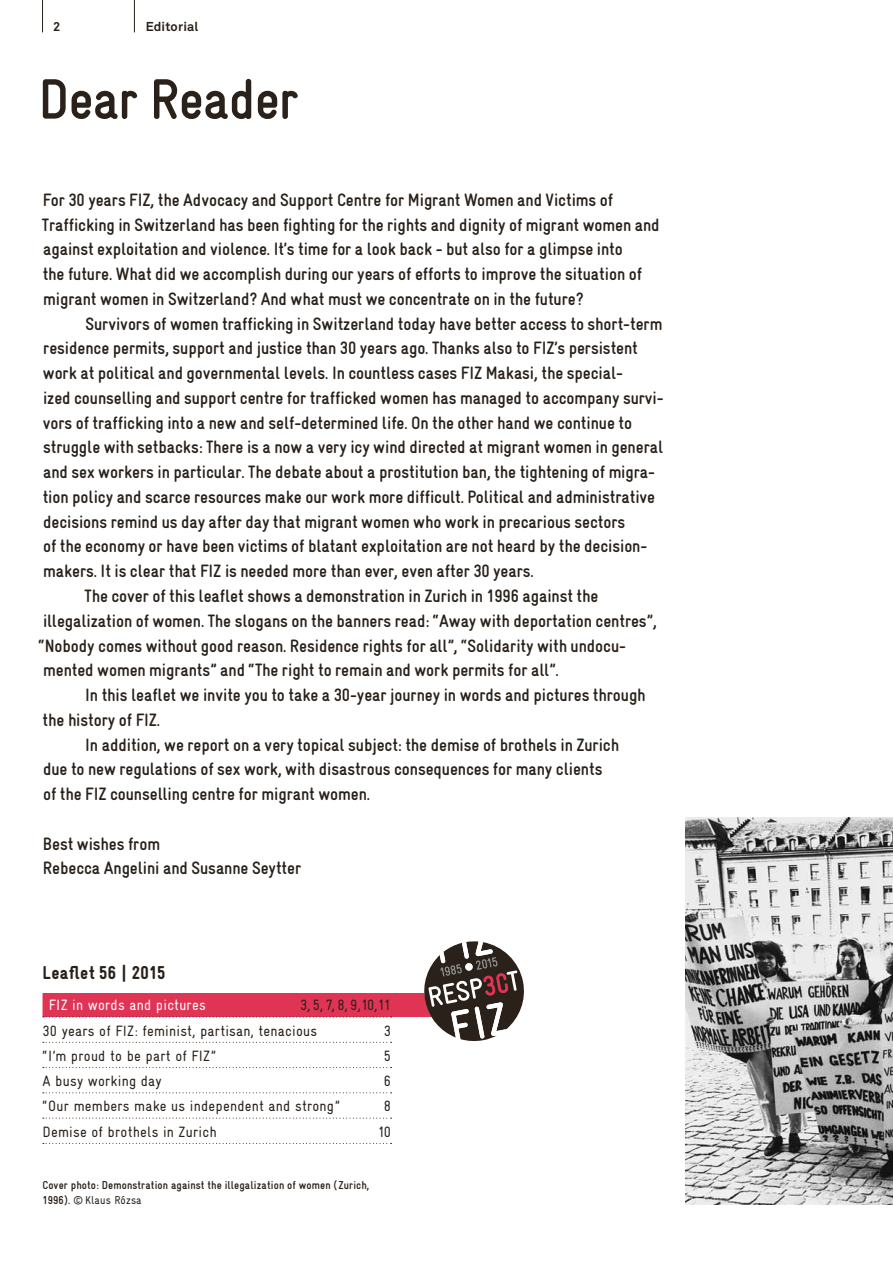
<style>
.page{position:relative;width:893px;height:1263px;background:#fff}
.page>*{position:absolute;margin:0;border:0;box-sizing:border-box;transform-origin:0 0}
.t1{font:700 57px "Gravur Condensed";letter-spacing:-.015em;color:#29211a}
.t2{font:900 18.75px "Gravur Condensed";letter-spacing:.015em;color:#29211a}
.t3{font:700 18px/24.8px "Gravur Condensed";letter-spacing:-.005em;color:#29211a}
.t4{font:15px/25.2px "Gravur Condensed";letter-spacing:.015em;color:#29211a}
.t5{font:15px "Gravur Condensed";letter-spacing:.015em;color:#fff}
.t6{font:700 12.75px "Akkurat";letter-spacing:.015em;color:#29211a}
.t7{font:700 11.55px/15px "Gravur Condensed";letter-spacing:.01em;color:#29211a}
.s1{font-weight:400}
</style>
<div class="page">
<hr style="left:134px;top:0;width:1px;height:32px;background:#29211a">
<hr style="left:42px;top:0;width:1px;height:32px;background:#29211a">
<div style="left:43px;top:993px;width:433px;height:24px;background:#e03455"></div>
<svg style="left:43px;top:1017px;width:349px;height:1px"></svg>
<svg style="left:43px;top:1042px;width:349px;height:1px"></svg>
<svg style="left:43px;top:1067px;width:349px;height:1px"></svg>
<svg style="left:43px;top:1092px;width:349px;height:1px"></svg>
<svg style="left:43px;top:1118px;width:349px;height:1px"></svg>
<svg style="left:43px;top:1143px;width:349px;height:1px"></svg>
<svg style="left:424px;top:941px;width:100px;height:101px"></svg>
<img style="left:686px;top:818px;width:207px;height:386px">
<p class="t6" style="left:53px;top:19px;width:9px">2</p>
<p class="t6" style="left:146px;top:19px;width:54px">Editorial</p>
<h1 class="t1" style="left:38px;top:67px;width:262px">Dear Reader</h1>
<p class="t3" style="left:42px;top:187px;width:619px">For 30 years FIZ, the Advocacy and Support Centre for Migrant Women and Victims of Trafficking in Switzerland has been fighting for the rights and dignity of migrant women and against exploitation and violence. It’s time for a look back - but also for a glimpse into<br>the future. What did we accomplish during our years of efforts to improve the situation of migrant women in Switzerland? And what must we concentrate on in the future?</p>
<p class="t3" style="left:85px;top:311px;width:578px">Survivors of women trafficking in Switzerland today have better access to short-term</p>
<p class="t3" style="left:43px;top:336px;width:596px">residence permits, support and justice than 30 years ago. Thanks also to FIZ’s persistent</p>
<p class="t3" style="left:43px;top:361px;width:582px">work at political and governmental levels. In countless cases FIZ Makasi, the special-</p>
<p class="t3" style="left:43px;top:385px;width:622px">ized counselling and support centre for trafficked women has managed to accompany survi-</p>
<p class="t3" style="left:43px;top:410px;width:591px">vors of trafficking into a new and self-determined life. On the other hand we continue to</p>
<p class="t3" style="left:43px;top:435px;width:621px">struggle with setbacks: There is a now a very icy wind directed at migrant women in general</p>
<p class="t3" style="left:43px;top:460px;width:613px">and sex workers in particular. The debate about a prostitution ban, the tightening of migra-</p>
<p class="t3" style="left:43px;top:484px;width:614px">tion policy and scarce resources make our work more difficult. Political and administrative</p>
<p class="t3" style="left:43px;top:509px;width:584px">decisions remind us day after day that migrant women who work in precarious sectors</p>
<p class="t3" style="left:43px;top:534px;width:606px">of the economy or have been victims of blatant exploitation are not heard by the decision-</p>
<p class="t3" style="left:43px;top:559px;width:492px">makers. It is clear that FIZ is needed more than ever, even after 30 years.</p>
<p class="t3" style="left:84px;top:583px;width:516px">The cover of this leaflet shows a demonstration in Zurich in 1996 against the</p>
<p class="t3" style="left:43px;top:608px;width:615px">illegalization of women. The slogans on the banners read: “Away with deportation centres”,</p>
<p class="t3" style="left:38px;top:633px;width:588px">“Nobody comes without good reason. Residence rights for all”, “Solidarity with undocu-</p>
<p class="t3" style="left:43px;top:658px;width:517px">mented women migrants” and “The right to remain and work permits for all”.</p>
<p class="t3" style="left:85px;top:682px;width:562px">In this leaflet we invite you to take a 30-year journey in words and pictures through</p>
<p class="t3" style="left:43px;top:707px;width:119px">the history of FIZ.</p>
<p class="t3" style="left:85px;top:732px;width:535px">In addition, we report on a very topical subject: the demise of brothels in Zurich</p>
<p class="t3" style="left:43px;top:757px;width:561px">due to new regulations of sex work, with disastrous consequences for many clients</p>
<p class="t3" style="left:43px;top:781px;width:328px">of the FIZ counselling centre for migrant women.</p>
<p class="t3" style="left:43px;top:831px;width:260px">Best wishes from<br>Rebecca Angelini and Susanne Seytter</p>
<p class="t2" style="left:43px;top:962px;width:125px">Leaflet 56 | 2015</p>
<p class="t5" style="left:49px;top:997px;width:158px">FIZ in words and pictures</p>
<p class="t4" style="left:43px;top:992px;width:350px;text-indent:257px">3, 5, 7, 8, 9,10,11<br>30 years of FIZ: feminist, partisan, tenacious</p>
<p class="t4" style="left:384px;top:1018px;width:9px">3</p>
<p class="t4" style="left:43px;top:1043px;width:175px">“I’m proud to be part of FIZ”</p>
<p class="t4" style="left:384px;top:1043px;width:9px">5</p>
<p class="t4" style="left:43px;top:1068px;width:121px">A busy working day</p>
<p class="t4" style="left:384px;top:1068px;width:9px">6</p>
<p class="t4" style="left:43px;top:1093px;width:299px">“Our members make us independent and strong”</p>
<p class="t4" style="left:384px;top:1093px;width:9px">8</p>
<p class="t4" style="left:43px;top:1119px;width:176px">Demise of brothels in Zurich</p>
<p class="t4" style="left:378px;top:1119px;width:15px">10</p>
<p class="t7" style="left:43px;top:1178px;width:328px">Cover photo: Demonstration against the illegalization of women ( Zurich,<br>1996). <span class="s1">©Klaus Rózsa</span></p>
</div>
